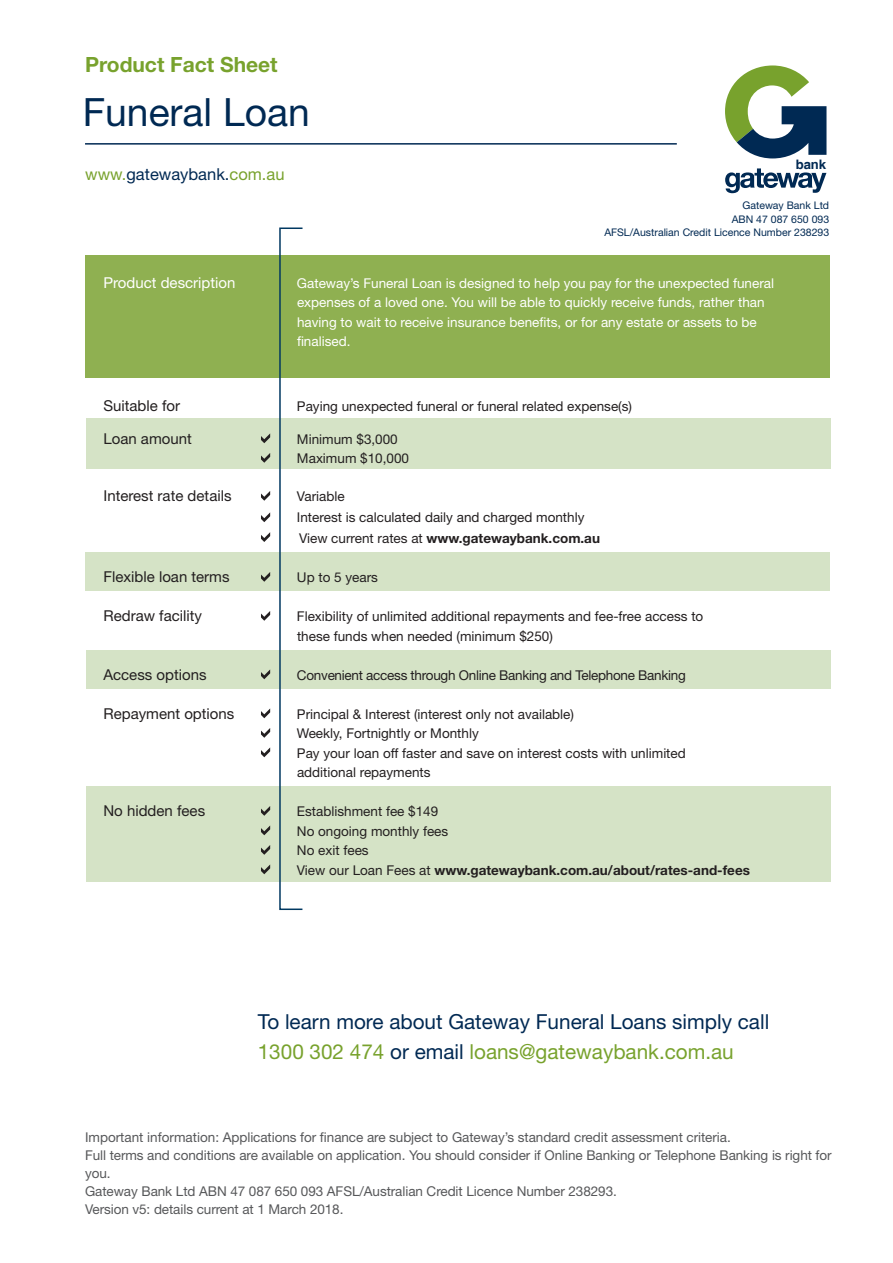
<style>
.page{position:relative;width:893px;height:1263px;background:#fff}
.page>*{position:absolute;margin:0;border:0;box-sizing:border-box;transform-origin:0 0}
.t1{font:39px "Helvetica Neue";color:#002953}
.t2{font:700 21px "Helvetica Neue";color:#78a22d}
.t3{font:20.7px "Helvetica Neue";color:#002953}
.t4{font:20.7px "Helvetica Neue";color:#78a22d}
.t5{font:16.5px "Helvetica Neue";color:#002953}
.t6{font:15px "Helvetica Neue";color:#231f20}
.t7{font:15px "Helvetica Neue";color:#fff}
.t8{font:13.5px/21px "Helvetica Neue";color:#231f20}
.t9{font:13.5px/18px "Helvetica Neue";letter-spacing:-.005em;color:#57585a}
.t10{font:13.5px/19.5px "Helvetica Neue";color:#fff}
.t11{font:700 13.5px "Helvetica Neue";color:#231f20}
.t12{font:13.5px "Helvetica Neue";letter-spacing:-.02em;color:#231f20}
.t13{font:700 13.05px "Helvetica";color:#002953}
.t14{font:10.5px "Helvetica Neue";color:#002953}
.s1{color:#78a22d}
.s2{font-weight:400}
.s3{color:#002953}
</style>
<div class="page">
<div style="left:86px;top:786px;width:744px;height:96px;background:#d5e3c6"></div>
<svg style="left:725px;top:168px;width:101px;height:25px"></svg>
<svg style="left:725px;top:65px;width:101px;height:93px"></svg>
<hr style="left:85px;top:143px;width:592px;height:2px;background:#002953">
<div style="left:85px;top:255px;width:744px;height:123px;background:#8fb051"></div>
<div style="left:86px;top:418px;width:744px;height:51px;background:#d5e3c6"></div>
<div style="left:85px;top:552px;width:744px;height:39px;background:#d5e3c6"></div>
<div style="left:86px;top:649px;width:744px;height:39px;background:#d5e3c6"></div>
<svg style="left:261px;top:433px;width:9px;height:10px"></svg>
<svg style="left:261px;top:453px;width:9px;height:10px"></svg>
<svg style="left:261px;top:572px;width:9px;height:10px"></svg>
<svg style="left:261px;top:611px;width:9px;height:10px"></svg>
<svg style="left:261px;top:669px;width:9px;height:10px"></svg>
<svg style="left:261px;top:708px;width:9px;height:10px"></svg>
<svg style="left:261px;top:728px;width:9px;height:10px"></svg>
<svg style="left:261px;top:747px;width:9px;height:10px"></svg>
<svg style="left:261px;top:806px;width:9px;height:10px"></svg>
<svg style="left:261px;top:825px;width:9px;height:10px"></svg>
<svg style="left:261px;top:845px;width:9px;height:10px"></svg>
<svg style="left:261px;top:864px;width:9px;height:10px"></svg>
<div style="left:279px;top:227px;width:24px;height:683px;border:2px solid #003861"></div>
<svg style="left:261px;top:491px;width:9px;height:10px"></svg>
<svg style="left:261px;top:512px;width:9px;height:10px"></svg>
<svg style="left:261px;top:532px;width:9px;height:10px"></svg>
<p class="t2" style="left:85px;top:51px;width:194px">Product Fact Sheet</p>
<p class="t1" style="left:83px;top:88px;width:228px">Funeral Loan</p>
<p class="t5" style="left:85px;top:164px;width:201px"><span class="s1">www.</span>gatewaybank.<span class="s1">com.au</span></p>
<p class="t13" style="left:796px;top:156px;width:32px">bank</p>
<p class="t14" style="left:742px;top:199px;width:88px">Gateway Bank Ltd</p>
<p class="t14" style="left:732px;top:213px;width:99px">ABN 47 087 650 093</p>
<p class="t14" style="left:604px;top:226px;width:226px">AFSL/Australian Credit Licence Number 238293</p>
<p class="t7" style="left:103px;top:274px;width:133px">Product description</p>
<p class="t10" style="left:297px;top:273px;width:479px">Gateway’s Funeral Loan is designed to help you pay for the unexpected funeral expenses of a loved one. You will be able to quickly receive funds, rather than having to wait to receive insurance benefits, or for any estate or assets to be finalised.</p>
<p class="t6" style="left:103px;top:397px;width:78px">Suitable for</p>
<p class="t8" style="left:297px;top:395px;width:337px">Paying unexpected funeral or funeral related expense(s)</p>
<p class="t6" style="left:103px;top:430px;width:90px">Loan amount</p>
<p class="t8" style="left:297px;top:428px;width:102px">Minimum $3,000</p>
<p class="t8" style="left:297px;top:448px;width:114px">Maximum $10,000</p>
<p class="t6" style="left:103px;top:487px;width:130px">Interest rate details</p>
<p class="t8" style="left:297px;top:486px;width:289px">Variable<br>Interest is calculated daily and charged monthly</p>
<p class="t11" style="left:299px;top:530px;width:302px"><span class="s2">View current rates at</span> www.gatewaybank.com.au</p>
<p class="t6" style="left:103px;top:568px;width:128px">Flexible loan terms</p>
<p class="t8" style="left:297px;top:567px;width:83px">Up to 5 years</p>
<p class="t6" style="left:103px;top:607px;width:100px">Redraw facility</p>
<p class="t8" style="left:297px;top:606px;width:408px">Flexibility of unlimited additional repayments and fee-free access to</p>
<p class="t8" style="left:297px;top:625px;width:257px">these funds when needed (minimum $250)</p>
<p class="t6" style="left:103px;top:666px;width:105px">Access options</p>
<p class="t12" style="left:297px;top:667px;width:390px">Convenient access through Online Banking and Telephone Banking</p>
<p class="t6" style="left:103px;top:705px;width:132px">Repayment options</p>
<p class="t8" style="left:297px;top:703px;width:279px">Principal &amp; Interest (interest only not available)</p>
<p class="t8" style="left:297px;top:723px;width:183px">Weekly, Fortnightly or Monthly</p>
<p class="t8" style="left:297px;top:743px;width:390px;line-height:19.5px">Pay your loan off faster and save on interest costs with unlimited additional repayments</p>
<p class="t6" style="left:103px;top:802px;width:103px">No hidden fees</p>
<p class="t8" style="left:297px;top:801px;width:143px">Establishment fee $149</p>
<p class="t8" style="left:297px;top:820px;width:153px">No ongoing monthly fees</p>
<p class="t8" style="left:297px;top:840px;width:73px">No exit fees</p>
<p class="t11" style="left:297px;top:862px;width:454px"><span class="s2">View our Loan Fees at</span> www.gatewaybank.com.au/about/rates-and-fees</p>
<p class="t3" style="left:258px;top:1009px;width:513px">To learn more about Gateway Funeral Loans simply call</p>
<p class="t4" style="left:258px;top:1039px;width:477px">1300 302 474 <span class="s3">or email</span> loans@gatewaybank.com.au</p>
<p class="t9" style="left:85px;top:1128px;width:748px">Important information: Applications for finance are subject to Gateway’s standard credit assessment criteria.<br>Full terms and conditions are available on application. You should consider if Online Banking or Telephone Banking is right for you.<br>Gateway Bank Ltd ABN 47 087 650 093 AFSL/Australian Credit Licence Number 238293.</p>
<p class="t9" style="left:85px;top:1200px;width:260px">Version v5: details current at 1 March 2018.</p>
</div>
